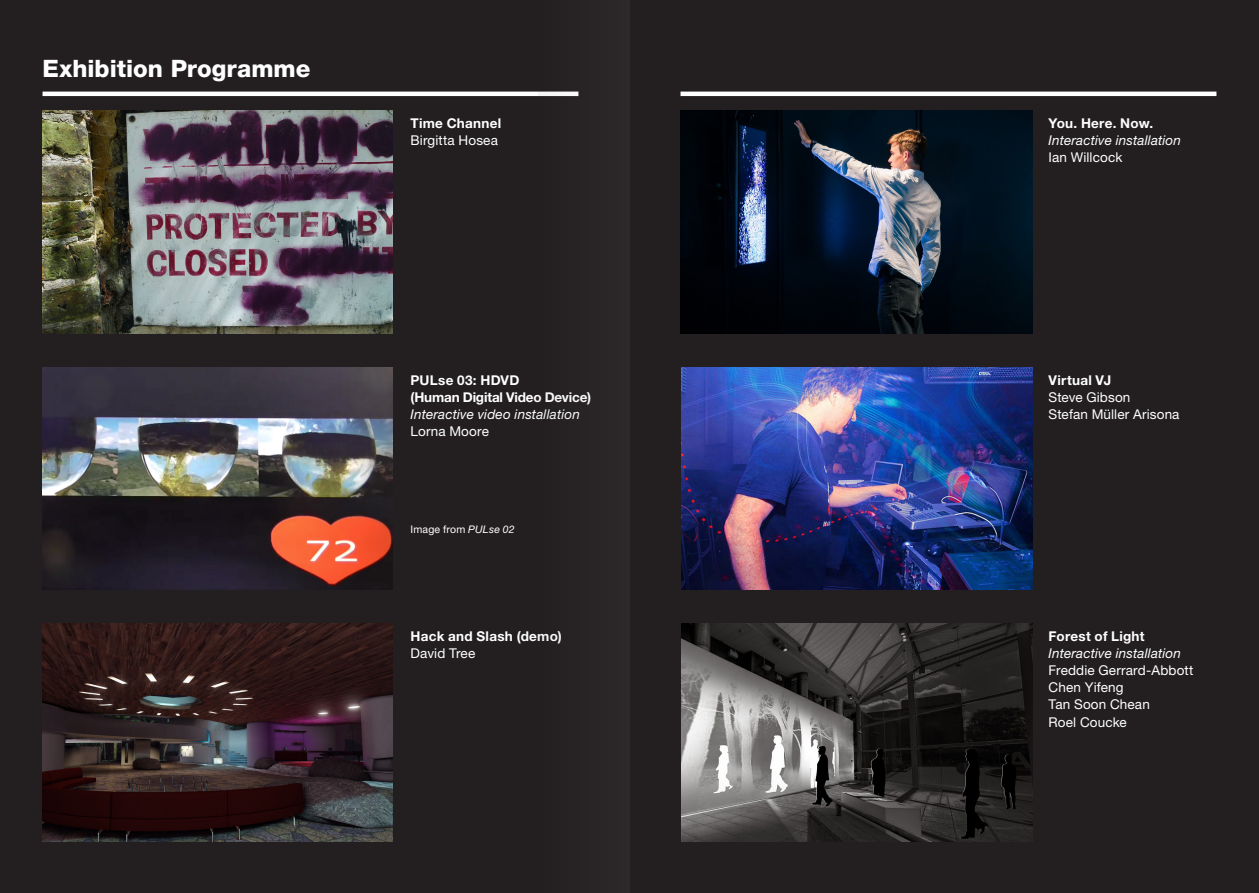
<style>
.page{position:relative;width:1259px;height:893px;background:#231f20}
.page>*{position:absolute;margin:0;border:0;box-sizing:border-box;transform-origin:0 0}
.t1{font:800 24px "Helvetica Neue LT";color:#fff}
.t2{font:13.5px "Helvetica Neue LT";letter-spacing:.01em;color:#fff}
.t3{font:700 13.5px "Helvetica Neue LT";letter-spacing:.015em;color:#fff}
.t4{font:italic 13.5px "Helvetica Neue LT";letter-spacing:.01em;color:#fff}
.t5{font:700 13.5px "Helvetica Neue LT";letter-spacing:-.01em;color:#fff}
.t6{font:10.5px "Helvetica Neue LT";letter-spacing:.02em;color:#fff}
.s1{font-style:italic}
</style>
<div class="page">
<img style="left:680px;top:111px;width:352px;height:222px">
<img style="left:43px;top:111px;width:350px;height:222px">
<img style="left:681px;top:367px;width:351px;height:223px">
<img style="left:42px;top:367px;width:351px;height:223px">
<img style="left:681px;top:624px;width:351px;height:218px">
<img style="left:42px;top:624px;width:351px;height:218px">
<hr style="left:43px;top:92px;width:535px;height:4px;background:#fff">
<hr style="left:680px;top:92px;width:536px;height:4px;background:#fff">
<div style="left:538px;top:0;width:91px;height:893px;background:#282425"></div>
<p class="t1" style="left:43px;top:54px;width:269px">Exhibition Programme</p>
<p class="t3" style="left:410px;top:115px;width:92px">Time Channel</p>
<p class="t2" style="left:410px;top:132px;width:89px">Birgitta Hosea</p>
<p class="t3" style="left:410px;top:371px;width:110px">PULse 03: HDVD</p>
<p class="t5" style="left:410px;top:388px;width:182px">(Human Digital Video Device)</p>
<p class="t4" style="left:410px;top:406px;width:171px">Interactive video installation</p>
<p class="t2" style="left:410px;top:423px;width:80px">Lorna Moore</p>
<p class="t6" style="left:410px;top:523px;width:106px">Image from <span class="s1">PULse 02</span></p>
<p class="t3" style="left:410px;top:628px;width:153px">Hack and Slash (demo)</p>
<p class="t2" style="left:410px;top:645px;width:66px">David Tree</p>
<p class="t3" style="left:1048px;top:115px;width:106px">You. Here. Now.</p>
<p class="t4" style="left:1048px;top:132px;width:134px">Interactive installation</p>
<p class="t2" style="left:1048px;top:149px;width:75px">Ian Willcock</p>
<p class="t3" style="left:1048px;top:371px;width:64px">Virtual VJ</p>
<p class="t2" style="left:1048px;top:389px;width:83px">Steve Gibson</p>
<p class="t2" style="left:1048px;top:406px;width:132px">Stefan Müller Arisona</p>
<p class="t3" style="left:1048px;top:628px;width:97px">Forest of Light</p>
<p class="t4" style="left:1048px;top:645px;width:134px">Interactive installation</p>
<p class="t2" style="left:1048px;top:662px;width:146px">Freddie Gerrard-Abbott</p>
<p class="t2" style="left:1048px;top:679px;width:76px">Chen Yifeng</p>
<p class="t2" style="left:1048px;top:697px;width:103px">Tan Soon Chean</p>
<p class="t2" style="left:1048px;top:714px;width:80px">Roel Coucke</p>
</div>
